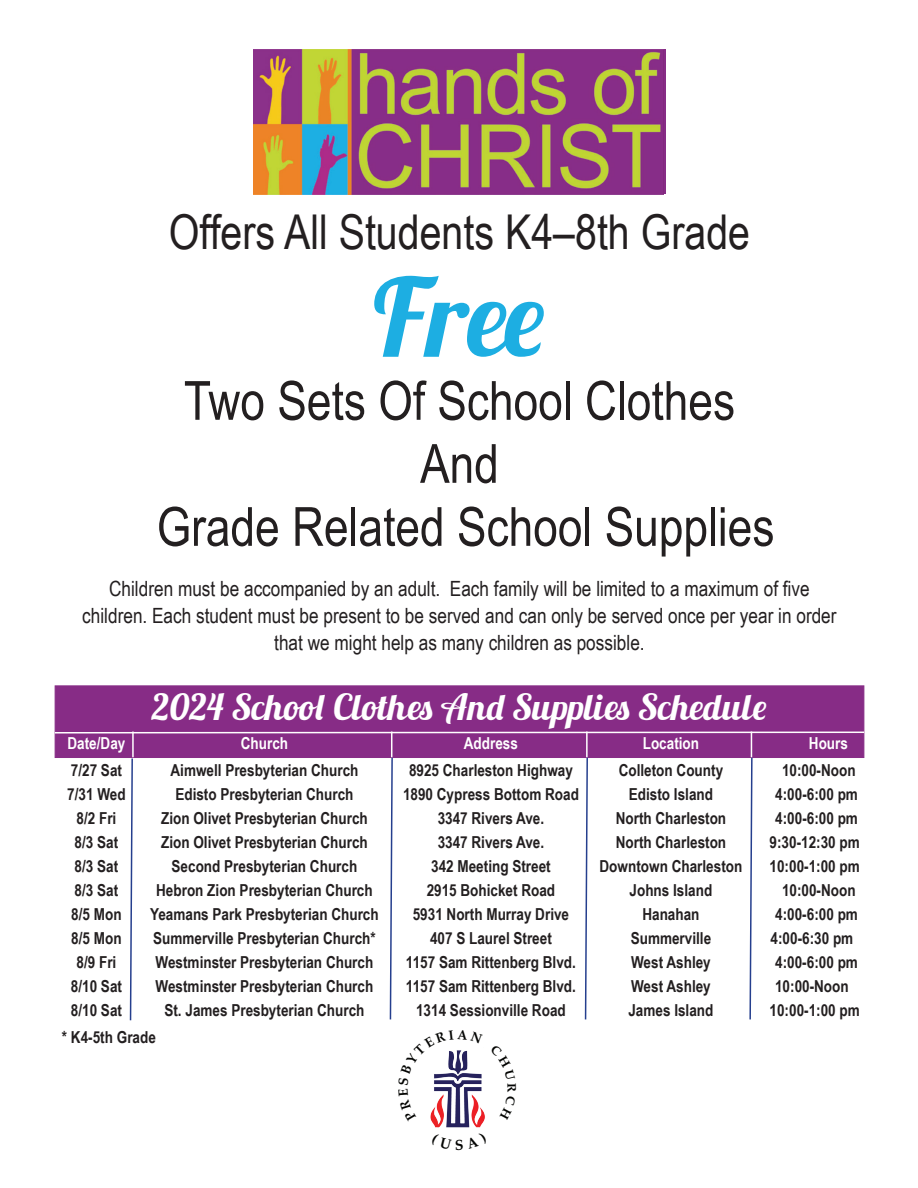
<style>
.page{position:relative;width:918px;height:1188px;background:#fff}
.page>*{position:absolute;margin:0;border:0;box-sizing:border-box;transform-origin:0 0}
.t1{font:108px "Lobster 1.3";color:#1daee2}
.t2{font:54px/63px "Arial Narrow";color:#231f20;text-align:center}
.t3{font:48px "Arial Narrow";color:#231f20}
.t4{font:36px "Lobster 1.3";letter-spacing:.015em;color:#fff}
.t5{font:21px/27px "Arial Narrow";color:#231f20;text-align:center}
.t6{font:700 16.5px "Arial Narrow";color:#231f20}
.t7{font:700 16.5px "Arial Narrow";color:#fff}
</style>
<div class="page">
<img style="left:253px;top:49px;width:411px;height:145px">
<img style="left:432px;top:1111px;width:53px;height:17px">
<div style="left:55px;top:686px;width:809px;height:72px;background:#872c86"></div>
<svg style="left:54px;top:731px;width:811px;height:290px"></svg>
<svg style="left:430px;top:1050px;width:53px;height:72px"></svg>
<h3 class="t3" style="left:169px;top:197px;width:583px">Offers All Students K4–8th Grade</h3>
<h1 class="t1" style="left:373px;top:249px;width:174px">Free</h1>
<h2 class="t2" style="left:157px;top:367px;width:619px">Two Sets Of School Clothes<br>And<br>Grade Related School Supplies</h2>
<p class="t5" style="left:82px;top:574px;width:756px">Children must be accompanied by an adult. Each family will be limited to a maximum of five children. Each student must be present to be served and can only be served once per year in order that we might help as many children as possible.</p>
<h3 class="t4" style="left:152px;top:684px;width:617px">2024 School Clothes And Supplies Schedule</h3>
<p class="t7" style="left:68px;top:731px;width:59px">Date/Day</p>
<p class="t7" style="left:241px;top:731px;width:49px">Church</p>
<p class="t7" style="left:464px;top:731px;width:56px">Address</p>
<p class="t7" style="left:643px;top:731px;width:58px">Location</p>
<p class="t7" style="left:809px;top:731px;width:41px">Hours</p>
<p class="t6" style="left:71px;top:758px;width:53px">7/27 Sat</p>
<p class="t6" style="left:170px;top:758px;width:189px">Aimwell Presbyterian Church</p>
<p class="t6" style="left:409px;top:758px;width:165px">8925 Charleston Highway</p>
<p class="t6" style="left:619px;top:758px;width:106px">Colleton County</p>
<p class="t6" style="left:782px;top:758px;width:75px">10:00-Noon</p>
<p class="t6" style="left:67px;top:782px;width:60px">7/31 Wed</p>
<p class="t6" style="left:175px;top:782px;width:180px">Edisto Presbyterian Church</p>
<p class="t6" style="left:403px;top:782px;width:177px">1890 Cypress Bottom Road</p>
<p class="t6" style="left:629px;top:782px;width:86px">Edisto Island</p>
<p class="t6" style="left:775px;top:782px;width:84px">4:00-6:00 pm</p>
<p class="t6" style="left:77px;top:806px;width:41px">8/2 Fri</p>
<p class="t6" style="left:161px;top:806px;width:208px">Zion Olivet Presbyterian Church</p>
<p class="t6" style="left:438px;top:806px;width:108px">3347 Rivers Ave.</p>
<p class="t6" style="left:616px;top:806px;width:112px">North Charleston</p>
<p class="t6" style="left:775px;top:806px;width:84px">4:00-6:00 pm</p>
<p class="t6" style="left:75px;top:830px;width:45px">8/3 Sat</p>
<p class="t6" style="left:161px;top:830px;width:208px">Zion Olivet Presbyterian Church</p>
<p class="t6" style="left:438px;top:830px;width:108px">3347 Rivers Ave.</p>
<p class="t6" style="left:616px;top:830px;width:112px">North Charleston</p>
<p class="t6" style="left:770px;top:830px;width:92px">9:30-12:30 pm</p>
<p class="t6" style="left:75px;top:854px;width:45px">8/3 Sat</p>
<p class="t6" style="left:172px;top:854px;width:187px">Second Presbyterian Church</p>
<p class="t6" style="left:431px;top:854px;width:121px">342 Meeting Street</p>
<p class="t6" style="left:600px;top:854px;width:144px">Downtown Charleston</p>
<p class="t6" style="left:770px;top:854px;width:92px">10:00-1:00 pm</p>
<p class="t6" style="left:75px;top:878px;width:45px">8/3 Sat</p>
<p class="t6" style="left:156px;top:878px;width:218px">Hebron Zion Presbyterian Church</p>
<p class="t6" style="left:427px;top:878px;width:130px">2915 Bohicket Road</p>
<p class="t6" style="left:630px;top:878px;width:84px">Johns Island</p>
<p class="t6" style="left:782px;top:878px;width:75px">10:00-Noon</p>
<p class="t6" style="left:71px;top:902px;width:52px">8/5 Mon</p>
<p class="t6" style="left:150px;top:902px;width:230px">Yeamans Park Presbyterian Church</p>
<p class="t6" style="left:413px;top:902px;width:158px">5931 North Murray Drive</p>
<p class="t6" style="left:642px;top:902px;width:59px">Hanahan</p>
<p class="t6" style="left:775px;top:902px;width:84px">4:00-6:00 pm</p>
<p class="t6" style="left:71px;top:926px;width:52px">8/5 Mon</p>
<p class="t6" style="left:153px;top:926px;width:224px">Summerville Presbyterian Church*</p>
<p class="t6" style="left:430px;top:926px;width:123px">407 S Laurel Street</p>
<p class="t6" style="left:631px;top:926px;width:82px">Summerville</p>
<p class="t6" style="left:771px;top:926px;width:84px">4:00-6:30 pm</p>
<p class="t6" style="left:77px;top:950px;width:41px">8/9 Fri</p>
<p class="t6" style="left:156px;top:950px;width:219px">Westminster Presbyterian Church</p>
<p class="t6" style="left:406px;top:950px;width:171px">1157 Sam Rittenberg Blvd.</p>
<p class="t6" style="left:631px;top:950px;width:81px">West Ashley</p>
<p class="t6" style="left:775px;top:950px;width:84px">4:00-6:00 pm</p>
<p class="t6" style="left:71px;top:974px;width:53px">8/10 Sat</p>
<p class="t6" style="left:156px;top:974px;width:219px">Westminster Presbyterian Church</p>
<p class="t6" style="left:406px;top:974px;width:171px">1157 Sam Rittenberg Blvd.</p>
<p class="t6" style="left:631px;top:974px;width:81px">West Ashley</p>
<p class="t6" style="left:775px;top:974px;width:75px">10:00-Noon</p>
<p class="t6" style="left:71px;top:998px;width:53px">8/10 Sat</p>
<p class="t6" style="left:164px;top:998px;width:202px">St. James Presbyterian Church</p>
<p class="t6" style="left:416px;top:998px;width:151px">1314 Sessionville Road</p>
<p class="t6" style="left:628px;top:998px;width:86px">James Island</p>
<p class="t6" style="left:770px;top:998px;width:92px">10:00-1:00 pm</p>
<p class="t6" style="left:62px;top:1025px;width:95px">* K4-5th Grade</p>
</div>
